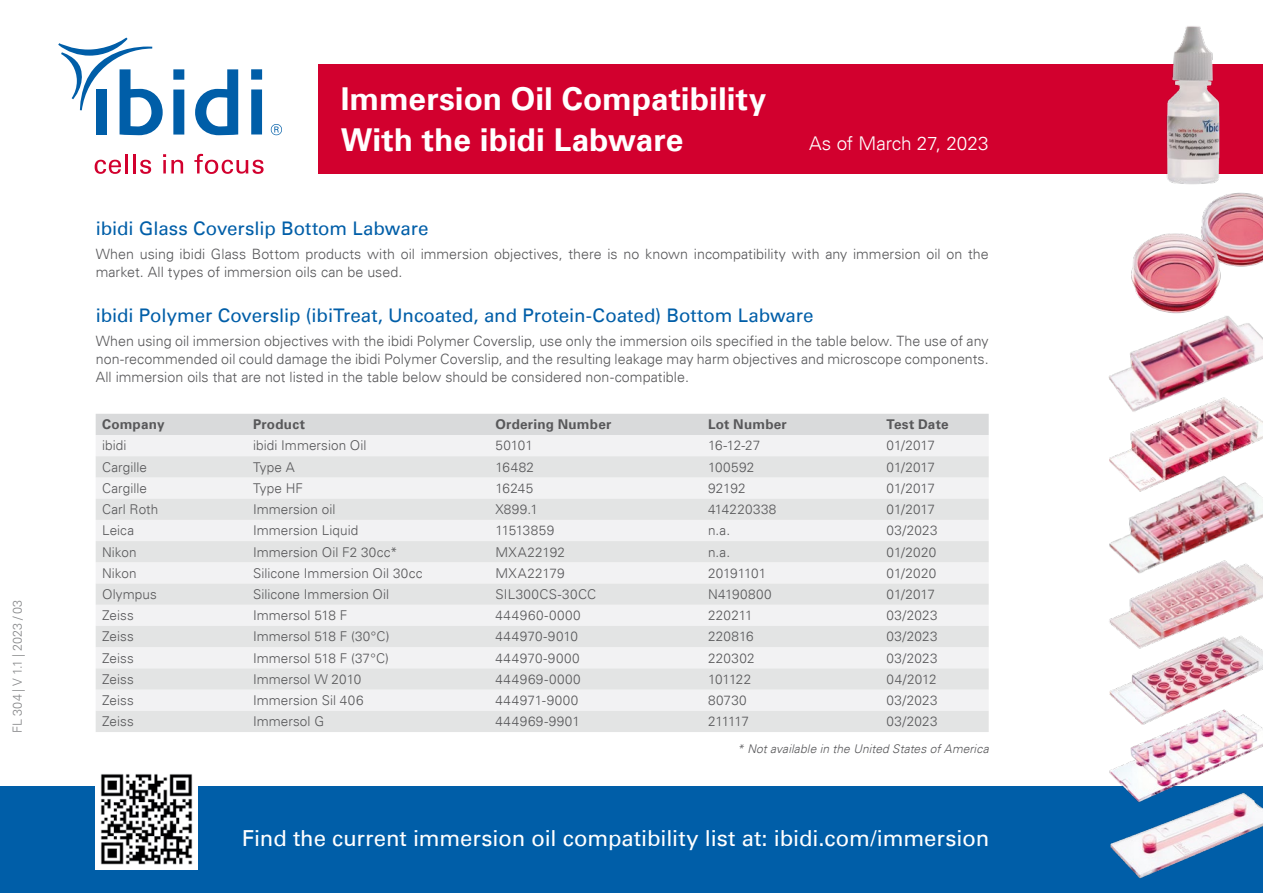
<style>
.page{position:relative;width:1263px;height:893px;background:#fff}
.page>*{position:absolute;margin:0;border:0;box-sizing:border-box;transform-origin:0 0}
.N_Headline_Flyer{font:700 31.5px/41.1px "Univers";color:#fff}
.Fliess_8seiter{font:22.05px "Univers";letter-spacing:-.005em;color:#fff}
.N_Text{font:300 18.9px "Univers";letter-spacing:-.005em;color:#fff}
.t1{font:18.75px "Univers";letter-spacing:-.005em;color:#005ea8}
.N_Text-2{font:300 14.25px/17.9px "Univers";letter-spacing:.005em;color:#58585a;text-align:justify}
.N_Text-3{font:300 13.5px "Univers";letter-spacing:.005em;color:#58585a}
.N_Text-4{font:300 13.5px "Univers";letter-spacing:.04em;color:#58585a}
.N_Text-5{font:700 13.5px "Univers";letter-spacing:.015em;color:#58585a}
.N_Text-6{font:300 13.5px "Univers";letter-spacing:.025em;color:#58585a}
.N_Text-7{font:300 13.5px "Univers";letter-spacing:.03em;color:#58585a}
.N_Text-8{font:300 13.5px "Univers";letter-spacing:-.03em;color:#58585a}
.N_Text-9{font:300 13.5px "Univers";letter-spacing:.035em;color:#58585a}
.Fliess_8seiter-2{font:300 12.6px "Univers";color:#87888a}
.N_Text-10{font:italic 300 12px "Univers";letter-spacing:.01em;color:#58585a}
</style>
<div class="page">
<div style="left:96px;top:414px;width:893px;height:21px;background:#d9dadb"></div>
<div style="left:96px;top:435px;width:892px;height:21px;background:#f2f2f3"></div>
<svg style="left:96px;top:456px;width:893px;height:276px;fill:#e3e4e4"></svg>
<div style="left:318px;top:64px;width:945px;height:109px;background:#d2002e"></div>
<svg style="left:251px;top:69px;width:11px;height:65px"></svg>
<svg style="left:173px;top:69px;width:11px;height:66px"></svg>
<svg style="left:58px;top:38px;width:105px;height:97px"></svg>
<svg style="left:195px;top:69px;width:43px;height:66px"></svg>
<svg style="left:271px;top:124px;width:11px;height:11px"></svg>
<svg style="left:95px;top:160px;width:26px;height:14px"></svg>
<hr style="left:125px;top:154px;width:3px;height:19px;background:#d2002e">
<hr style="left:133px;top:154px;width:3px;height:19px;background:#d2002e">
<svg style="left:140px;top:160px;width:11px;height:14px"></svg>
<svg style="left:163px;top:154px;width:20px;height:19px"></svg>
<svg style="left:194px;top:154px;width:70px;height:20px"></svg>
<div style="left:0;top:786px;width:1263px;height:107px;background:#005ea8"></div>
<img style="left:96px;top:774px;width:101px;height:96px">
<img style="left:1108px;top:313px;width:155px;height:82px">
<img style="left:1109px;top:395px;width:154px;height:73px">
<img style="left:1109px;top:650px;width:154px;height:58px">
<img style="left:1109px;top:584px;width:154px;height:66px">
<img style="left:1110px;top:803px;width:153px;height:76px">
<img style="left:1109px;top:708px;width:154px;height:95px">
<img style="left:1201px;top:192px;width:62px;height:75px">
<img style="left:1131px;top:231px;width:90px;height:82px">
<img style="left:1164px;top:26px;width:57px;height:158px">
<img style="left:1109px;top:468px;width:154px;height:116px">
<p class="Fliess_8seiter-2" style="left:10px;top:733px;width:134px;rotate:-90deg">FL 304 | V 1.1 | 2023 / 03</p>
<p class="N_Headline_Flyer" style="left:341px;top:78px;width:427px">Immersion Oil Compatibility<br>With the ibidi Labware</p>
<p class="N_Text" style="left:809px;top:132px;width:181px">As of March 27, 2023</p>
<p class="t1" style="left:96px;top:217px;width:334px">ibidi Glass Coverslip Bottom Labware</p>
<p class="N_Text-2" style="left:96px;top:245px;width:894px">When using ibidi Glass Bottom products with oil immersion objectives, there is no known incompatibility with any immersion oil on the market. All types of immersion oils can be used.</p>
<p class="t1" style="left:96px;top:304px;width:719px">ibidi Polymer Coverslip (ibiTreat, Uncoated, and Protein-Coated) Bottom Labware</p>
<p class="N_Text-2" style="left:96px;top:332px;width:894px">When using oil immersion objectives with the ibidi Polymer Coverslip, use only the immersion oils specified in the table below. The use of any non-recommended oil could damage the ibidi Polymer Coverslip, and the resulting leakage may harm objectives and microscope components.<br>All immersion oils that are not listed in the table below should be considered non-compatible.</p>
<p class="N_Text-5" style="left:102px;top:417px;width:64px">Company</p>
<p class="N_Text-5" style="left:253px;top:417px;width:53px">Product</p>
<p class="N_Text-5" style="left:495px;top:417px;width:117px">Ordering Number</p>
<p class="N_Text-5" style="left:708px;top:417px;width:80px">Lot Number</p>
<p class="N_Text-5" style="left:887px;top:417px;width:63px">Test Date</p>
<p class="N_Text-3" style="left:102px;top:438px;width:26px">ibidi</p>
<p class="N_Text-3" style="left:253px;top:438px;width:115px">ibidi Immersion Oil</p>
<p class="N_Text-3" style="left:495px;top:438px;width:39px">50101</p>
<p class="N_Text-3" style="left:708px;top:438px;width:54px">16-12-27</p>
<p class="N_Text-3" style="left:887px;top:438px;width:50px">01/2017</p>
<p class="N_Text-3" style="left:102px;top:459px;width:46px">Cargille</p>
<p class="N_Text-3" style="left:253px;top:459px;width:43px">Type A</p>
<p class="N_Text-3" style="left:495px;top:459px;width:40px">16482</p>
<p class="N_Text-3" style="left:708px;top:459px;width:48px">100592</p>
<p class="N_Text-3" style="left:887px;top:459px;width:50px">01/2017</p>
<p class="N_Text-3" style="left:102px;top:480px;width:46px">Cargille</p>
<p class="N_Text-3" style="left:253px;top:480px;width:52px">Type HF</p>
<p class="N_Text-3" style="left:495px;top:480px;width:39px">16245</p>
<p class="N_Text-3" style="left:708px;top:480px;width:39px">92192</p>
<p class="N_Text-3" style="left:887px;top:480px;width:50px">01/2017</p>
<p class="N_Text-3" style="left:102px;top:501px;width:58px">Carl Roth</p>
<p class="N_Text-3" style="left:253px;top:501px;width:84px">Immersion oil</p>
<p class="N_Text-3" style="left:495px;top:501px;width:44px">X899.1</p>
<p class="N_Text-3" style="left:708px;top:501px;width:70px">414220338</p>
<p class="N_Text-3" style="left:887px;top:501px;width:50px">01/2017</p>
<p class="N_Text-3" style="left:102px;top:522px;width:34px">Leica</p>
<p class="N_Text-3" style="left:253px;top:522px;width:107px">Immersion Liquid</p>
<p class="N_Text-8" style="left:495px;top:522px;width:60px">11513859</p>
<p class="N_Text-3" style="left:708px;top:522px;width:24px">n.a.</p>
<p class="N_Text-3" style="left:887px;top:522px;width:52px">03/2023</p>
<p class="N_Text-3" style="left:102px;top:544px;width:36px">Nikon</p>
<p class="N_Text-3" style="left:253px;top:544px;width:146px">Immersion Oil F2 30cc*</p>
<p class="N_Text-6" style="left:495px;top:544px;width:71px">MXA22192</p>
<p class="N_Text-3" style="left:708px;top:544px;width:24px">n.a.</p>
<p class="N_Text-3" style="left:887px;top:544px;width:51px">01/2020</p>
<p class="N_Text-3" style="left:102px;top:565px;width:36px">Nikon</p>
<p class="N_Text-3" style="left:253px;top:565px;width:171px">Silicone Immersion Oil 30cc</p>
<p class="N_Text-3" style="left:495px;top:565px;width:71px">MXA22179</p>
<p class="N_Text-3" style="left:708px;top:565px;width:60px">20191101</p>
<p class="N_Text-3" style="left:887px;top:565px;width:51px">01/2020</p>
<p class="N_Text-3" style="left:102px;top:586px;width:56px">Olympus</p>
<p class="N_Text-3" style="left:253px;top:586px;width:138px">Silicone Immersion Oil</p>
<p class="N_Text-7" style="left:495px;top:586px;width:102px">SIL300CS-30CC</p>
<p class="N_Text-9" style="left:708px;top:586px;width:65px">N4190800</p>
<p class="N_Text-3" style="left:887px;top:586px;width:50px">01/2017</p>
<p class="N_Text-3" style="left:102px;top:607px;width:33px">Zeiss</p>
<p class="N_Text-3" style="left:253px;top:607px;width:96px">Immersol 518 F</p>
<p class="N_Text-4" style="left:495px;top:607px;width:87px">444960-0000</p>
<p class="N_Text-3" style="left:708px;top:607px;width:46px">220211</p>
<p class="N_Text-3" style="left:887px;top:607px;width:52px">03/2023</p>
<p class="N_Text-3" style="left:102px;top:628px;width:33px">Zeiss</p>
<p class="N_Text-3" style="left:253px;top:628px;width:138px">Immersol 518 F (30°C)</p>
<p class="N_Text-6" style="left:495px;top:628px;width:84px">444970-9010</p>
<p class="N_Text-3" style="left:708px;top:628px;width:47px">220816</p>
<p class="N_Text-3" style="left:887px;top:628px;width:52px">03/2023</p>
<p class="N_Text-3" style="left:102px;top:650px;width:33px">Zeiss</p>
<p class="N_Text-3" style="left:253px;top:650px;width:138px">Immersol 518 F (37°C)</p>
<p class="N_Text-4" style="left:495px;top:650px;width:86px">444970-9000</p>
<p class="N_Text-3" style="left:708px;top:650px;width:48px">220302</p>
<p class="N_Text-3" style="left:887px;top:650px;width:52px">03/2023</p>
<p class="N_Text-3" style="left:102px;top:671px;width:33px">Zeiss</p>
<p class="N_Text-3" style="left:253px;top:671px;width:110px">Immersol W 2010</p>
<p class="N_Text-4" style="left:495px;top:671px;width:87px">444969-0000</p>
<p class="N_Text-3" style="left:708px;top:671px;width:45px">101122</p>
<p class="N_Text-3" style="left:887px;top:671px;width:51px">04/2012</p>
<p class="N_Text-3" style="left:102px;top:692px;width:33px">Zeiss</p>
<p class="N_Text-3" style="left:253px;top:692px;width:112px">Immersion Sil 406</p>
<p class="N_Text-4" style="left:495px;top:692px;width:84px">444971-9000</p>
<p class="N_Text-3" style="left:708px;top:692px;width:40px">80730</p>
<p class="N_Text-3" style="left:887px;top:692px;width:52px">03/2023</p>
<p class="N_Text-3" style="left:102px;top:713px;width:33px">Zeiss</p>
<p class="N_Text-3" style="left:253px;top:713px;width:73px">Immersol G</p>
<p class="N_Text-4" style="left:495px;top:713px;width:86px">444969-9901</p>
<p class="N_Text-3" style="left:708px;top:713px;width:42px">211117</p>
<p class="N_Text-3" style="left:887px;top:713px;width:52px">03/2023</p>
<p class="N_Text-10" style="left:737px;top:742px;width:253px">* Not available in the United States of America</p>
<p class="Fliess_8seiter" style="left:242px;top:825px;width:749px">Find the current immersion oil compatibility list at: ibidi.com/immersion</p>
</div>
